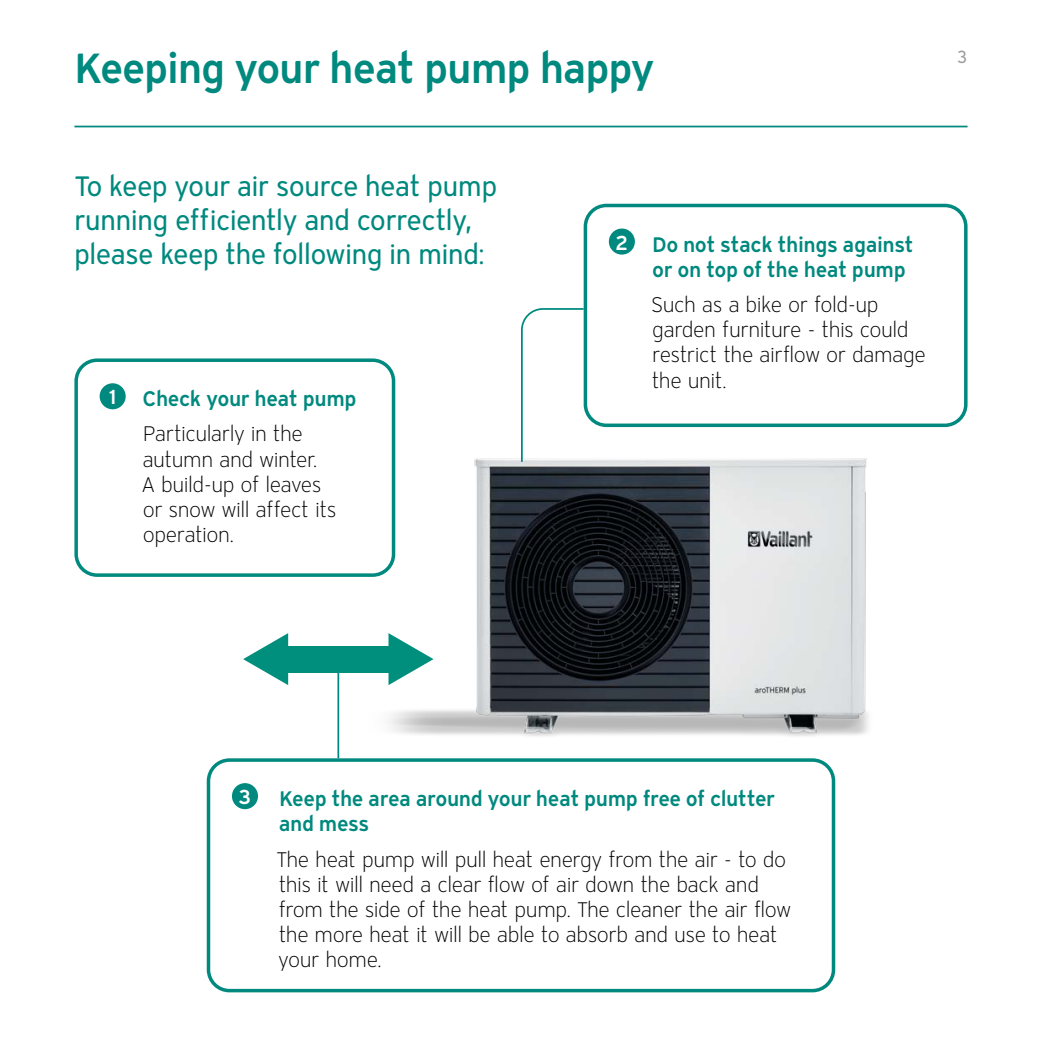
<style>
.page{position:relative;width:1042px;height:1042px;background:#fff}
.page>*{position:absolute;margin:0;border:0;box-sizing:border-box;transform-origin:0 0}
.t1{font:600 42px "Vaillant 16";letter-spacing:-.03em;color:#00897e}
.t2{font:28px/33.6px "Vaillant 16";letter-spacing:-.03em;color:#00897e}
.t3{font:300 21px/25.2px "Vaillant 16";letter-spacing:-.025em;color:#000}
.t4{font:600 21px/25.2px "Vaillant 16";letter-spacing:-.02em;color:#00897e}
.t5{font:600 20.12px "Vaillant 16";color:#fff}
.t6{font:17.5px "Vaillant 16";color:#9d9d9c}
</style>
<div class="page">
<hr style="left:74px;top:126px;width:893px;height:1px;background:#00897e">
<img style="left:288px;top:422px;width:601px;height:336px">
<div style="left:609px;top:228px;width:26px;height:27px;background:#00897e;border-radius:50%"></div>
<div style="left:232px;top:783px;width:26px;height:26px;background:#00897e;border-radius:50%"></div>
<div style="left:100px;top:383px;width:26px;height:26px;background:#00897e;border-radius:50%"></div>
<div style="left:584px;top:204px;width:383px;height:223px;border:4px solid #00897e;border-radius:21px"></div>
<div style="left:207px;top:758px;width:628px;height:234px;border:4px solid #00897e;border-radius:21px"></div>
<div style="left:74px;top:358px;width:321px;height:219px;border:4px solid #00897e;border-radius:21px"></div>
<svg style="left:520px;top:307px;width:65px;height:156px"></svg>
<div style="left:280px;top:646px;width:116px;height:26px;background:#008f7d"></div>
<svg style="left:243px;top:633px;width:45px;height:52px"></svg>
<svg style="left:388px;top:633px;width:45px;height:52px"></svg>
<hr style="left:337px;top:672px;width:2px;height:86px;background:#00897e">
<h1 class="t1" style="left:74px;top:40px;width:582px">Keeping your heat pump happy</h1>
<p class="t6" style="left:957px;top:46px;width:12px">3</p>
<h2 class="t2" style="left:74px;top:169px;width:425px">To keep your air source heat pump running efficiently and correctly, please keep the following in mind:</h2>
<p class="t5" style="left:108px;top:383px;width:10px">1</p>
<p class="t4" style="left:143px;top:386px;width:215px">Check your heat pump</p>
<p class="t3" style="left:141px;top:421px;width:197px">Particularly in the autumn and winter.<br>A build-up of leaves or snow will affect its operation.</p>
<p class="t5" style="left:615px;top:229px;width:15px">2</p>
<p class="t4" style="left:652px;top:231px;width:263px">Do not stack things against or on top of the heat pump</p>
<p class="t3" style="left:651px;top:292px;width:276px">Such as a bike or fold-up garden furniture - this could restrict the airflow or damage the unit.</p>
<p class="t5" style="left:238px;top:783px;width:14px">3</p>
<p class="t4" style="left:279px;top:785px;width:498px">Keep the area around your heat pump free of clutter and mess</p>
<p class="t3" style="left:276px;top:846px;width:517px">The heat pump will pull heat energy from the air - to do this it will need a clear flow of air down the back and from the side of the heat pump. The cleaner the air flow the more heat it will be able to absorb and use to heat your home.</p>
</div>
